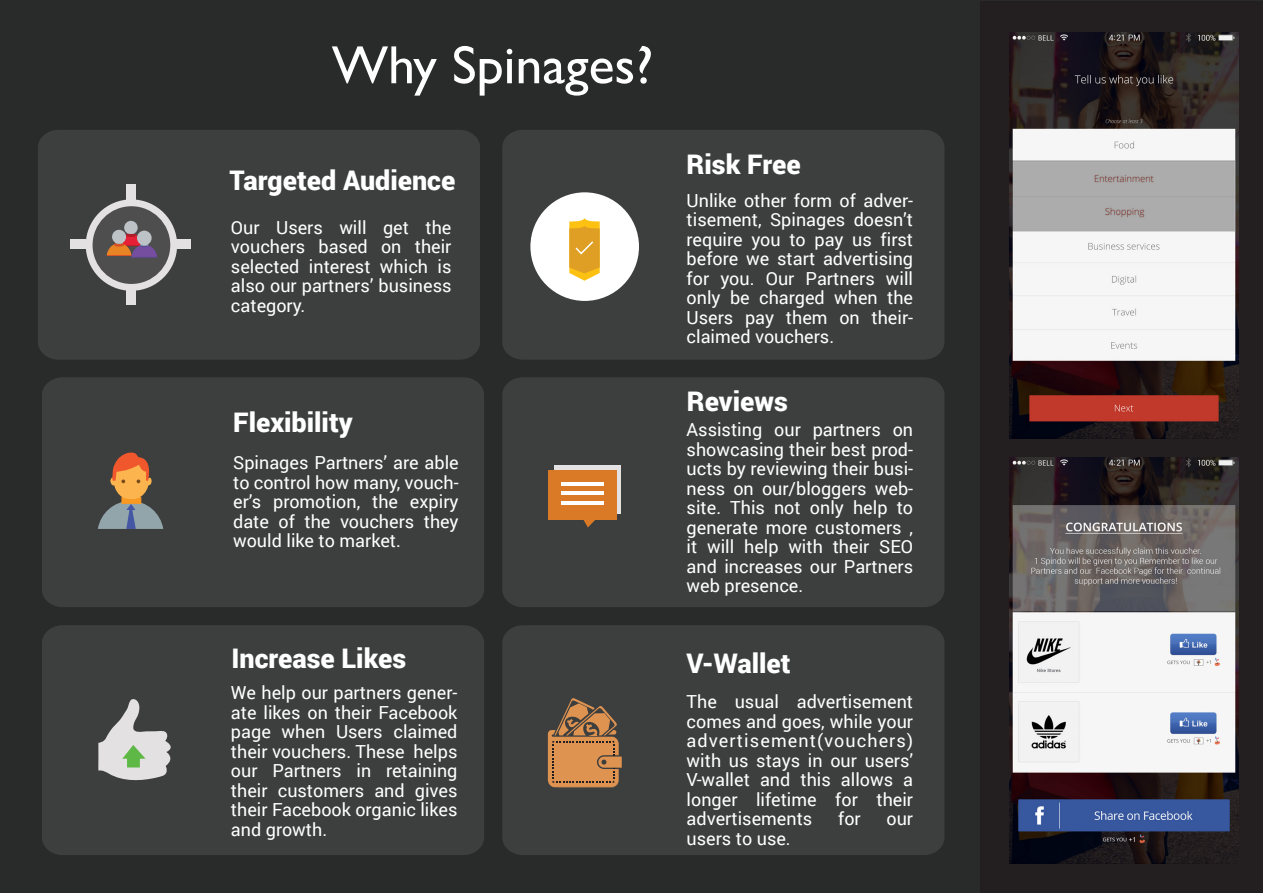
<style>
.page{position:relative;width:1263px;height:893px;background:#292a2a}
.page>*{position:absolute;margin:0;border:0;box-sizing:border-box;transform-origin:0 0}
.t1{font:54px "Gill Sans";color:#fff}
.t2{font:900 27px "Roboto";color:#fff}
.t3{font:18px/19.5px "Roboto";color:#fff;text-align:justify}
</style>
<div class="page">
<div style="left:980px;top:1px;width:283px;height:892px;background:#231f20"></div>
<div style="left:38px;top:130px;width:442px;height:230px;background:#3d3e3e"></div>
<div style="left:502px;top:130px;width:442px;height:230px;background:#3d3e3e"></div>
<div style="left:42px;top:377px;width:442px;height:230px;background:#3d3e3e"></div>
<div style="left:502px;top:377px;width:442px;height:230px;background:#3d3e3e"></div>
<div style="left:42px;top:625px;width:442px;height:230px;background:#3d3e3e"></div>
<div style="left:502px;top:625px;width:442px;height:230px;background:#3d3e3e"></div>
<div style="left:86px;top:199px;width:91px;height:92px;background:#e3e1e1;border-radius:50%"></div>
<div style="left:93px;top:206px;width:77px;height:78px;background:#4e4e4e;border-radius:50%"></div>
<div style="left:124px;top:221px;width:14px;height:13px;background:#bcc2c6;border-radius:50%"></div>
<div style="left:137px;top:231px;width:15px;height:14px;background:#bcc2c6;border-radius:50%"></div>
<svg style="left:107px;top:232px;width:50px;height:26px"></svg>
<div style="left:112px;top:230px;width:14px;height:14px;background:#bcc2c6;border-radius:50%"></div>
<div style="left:126px;top:184px;width:10px;height:16px;background:#e3e1e1"></div>
<div style="left:175px;top:239px;width:16px;height:10px;background:#e3e1e1"></div>
<div style="left:126px;top:289px;width:10px;height:16px;background:#e3e1e1"></div>
<div style="left:70px;top:240px;width:16px;height:9px;background:#e3e1e1"></div>
<svg style="left:98px;top:451px;width:65px;height:78px;background:#886f5a"></svg>
<svg style="left:98px;top:696px;width:79px;height:86px;background:#8e918d"></svg>
<div style="left:530px;top:192px;width:109px;height:109px;background:#fff;border-radius:50%"></div>
<svg style="left:569px;top:218px;width:31px;height:63px;background:#e9b33e"></svg>
<div style="left:554px;top:465px;width:67px;height:49px;background:#e3e1e1"></div>
<div style="left:548px;top:470px;width:68px;height:50px;background:#da7a27"></div>
<hr style="left:561px;top:483px;width:42px;height:3px;background:#fff">
<hr style="left:561px;top:492px;width:42px;height:3px;background:#fff">
<hr style="left:561px;top:501px;width:42px;height:3px;background:#fff">
<svg style="left:582px;top:520px;width:16px;height:7px"></svg>
<svg style="left:548px;top:698px;width:78px;height:96px;background:#996e48"></svg>
<img style="left:1010px;top:32px;width:228px;height:406px">
<img style="left:1010px;top:458px;width:228px;height:405px">
<h1 class="t1" style="left:332px;top:34px;width:323px">Why Spinages?</h1>
<h2 class="t2" style="left:229px;top:161px;width:227px">Targeted Audience</h2>
<p class="t3" style="left:231px;top:217px;width:222px">Our Users will get the vouchers based on their selected interest which is also our partners’ business category.</p>
<h2 class="t2" style="left:687px;top:146px;width:115px">Risk Free</h2>
<p class="t3" style="left:687px;top:190px;width:228px">Unlike other form of adver&shy;tisement, Spinages doesn’t require you to pay us first before we start advertising for you. Our Partners will only be charged when the Users pay them on their&shy;claimed vouchers.</p>
<h2 class="t2" style="left:687px;top:382px;width:102px">Reviews</h2>
<h2 class="t2" style="left:233px;top:403px;width:121px">Flexibility</h2>
<p class="t3" style="left:687px;top:420px;width:228px">Assisting our partners on showcasing their best prod&shy;ucts by reviewing their busi&shy;ness on our/bloggers web&shy;site. This not only help to generate more customers , it will help with their SEO and increases our Partners web presence.</p>
<p class="t3" style="left:233px;top:452px;width:227px">Spinages Partners’ are able to control how many, vouch&shy;er’s promotion, the expiry date of the vouchers they would like to market.</p>
<h2 class="t2" style="left:231px;top:639px;width:176px">Increase Likes</h2>
<h2 class="t2" style="left:687px;top:644px;width:105px">V-Wallet</h2>
<p class="t3" style="left:687px;top:691px;width:228px">The usual advertisement comes and goes, while your advertisement(vouchers) with us stays in our users’ V-wallet and this allows a longer lifetime for their advertisements</p>
<p class="t3" style="left:231px;top:682px;width:228px">We help our partners gener&shy;ate likes on their Facebook page when Users claimed their vouchers. These helps our Partners in retaining their customers and gives their Facebook organic likes and growth.</p>
<p class="t3" style="left:838px;top:808px;width:24px">for</p>
<p class="t3" style="left:886px;top:808px;width:28px">our</p>
<p class="t3" style="left:687px;top:828px;width:106px">users to use.</p>
</div>
